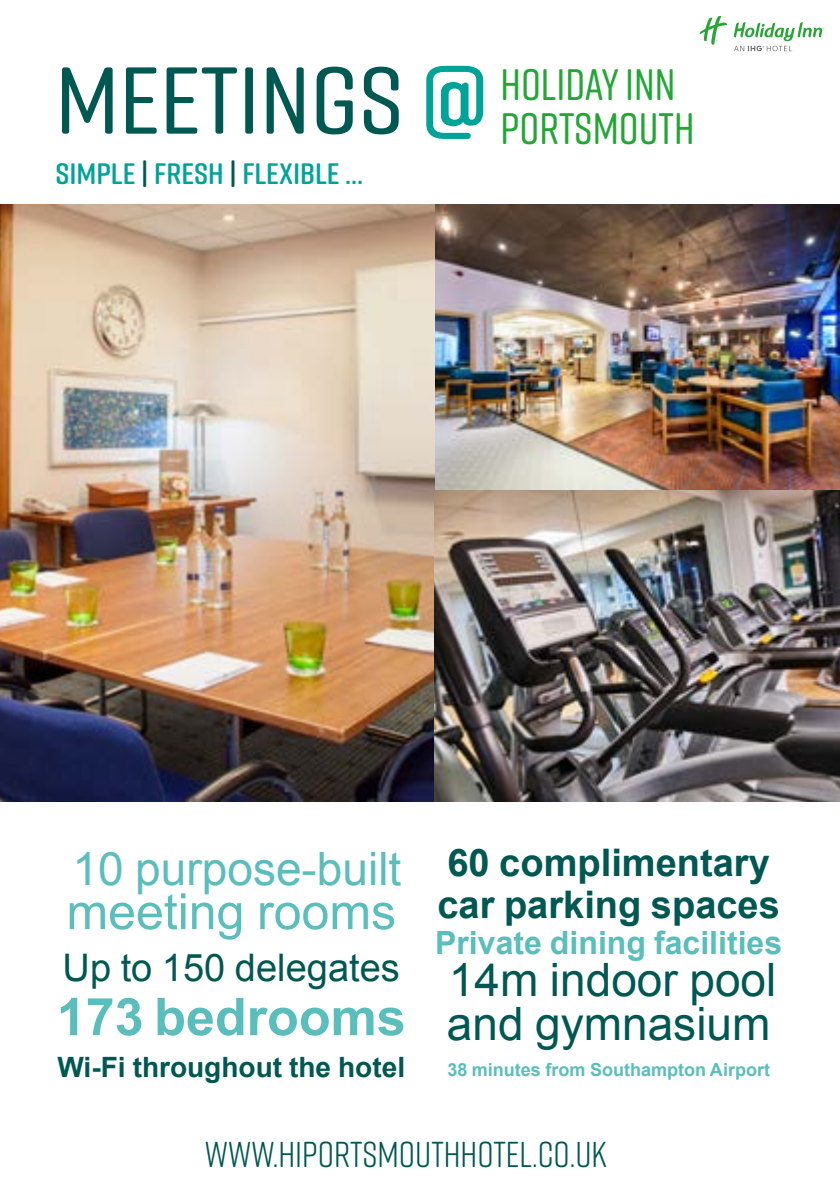
<style>
.page{position:relative;width:840px;height:1191px;background:#fff}
.page>*{position:absolute;margin:0;border:0;box-sizing:border-box;transform-origin:0 0}
.t1{font:500 94.6px "Rift Soft";color:#005852;scale:1.13 1}
.t2{font:700 52px "Arial";color:#5abebc}
.t3{font:50px "Arial";color:#5abebc}
.t4{font:46px/44px "Arial";color:#005852}
.t5{font:46px "Arial";color:#5abebc}
.t6{font:500 44px/44px "Rift Soft";color:#24a637}
.t7{font:700 38px/42px "Arial";color:#005852}
.t8{font:38px "Arial";color:#005852}
.t9{font:36px "Rift Soft";color:#005852}
.t10{font:700 32px "Arial";color:#5abebc}
.t11{font:600 29.6px "Rift Soft";color:#00a398;scale:1.13 1}
.t12{font:700 28px "Arial";color:#005852}
.t13{font:700 18px "Arial";color:#5abebc}
.s1{color:#00a398}
.s2{color:#005852}
</style>
<div class="page">
<img style="left:0;top:204px;width:839px;height:598px">
<svg style="left:699px;top:16px;width:124px;height:35px"></svg>
<h1 class="t1" style="left:55px;top:34px;width:385px">MEETINGS <span class="s1">@</span></h1>
<p class="t11" style="left:55px;top:153px;width:274px">SIMPLE <span class="s2">|</span> FRESH <span class="s2">|</span> FLEXIBLE ...</p>
<p class="t6" style="left:500px;top:61px;width:195px">HOLIDAY INN<br>PORTSMOUTH</p>
<p class="t5" style="left:72px;top:838px;width:330px">10 purpose-built</p>
<h3 class="t3" style="left:66px;top:878px;width:331px">meeting rooms</h3>
<p class="t8" style="left:63px;top:943px;width:338px">Up to 150 delegates</p>
<h2 class="t2" style="left:57px;top:982px;width:350px">173 bedrooms</h2>
<p class="t12" style="left:57px;top:1048px;width:349px">Wi-Fi throughout the hotel</p>
<p class="t7" style="left:437px;top:843px;width:344px">60 complimentary car parking spaces</p>
<p class="t10" style="left:435px;top:922px;width:348px">Private dining facilities</p>
<p class="t4" style="left:446px;top:958px;width:331px">14m indoor pool and gymnasium</p>
<p class="t13" style="left:447px;top:1058px;width:324px">38 minutes from Southampton Airport</p>
<p class="t9" style="left:205px;top:1129px;width:403px">WWW.HIPORTSMOUTHHOTEL.CO.UK</p>
</div>
